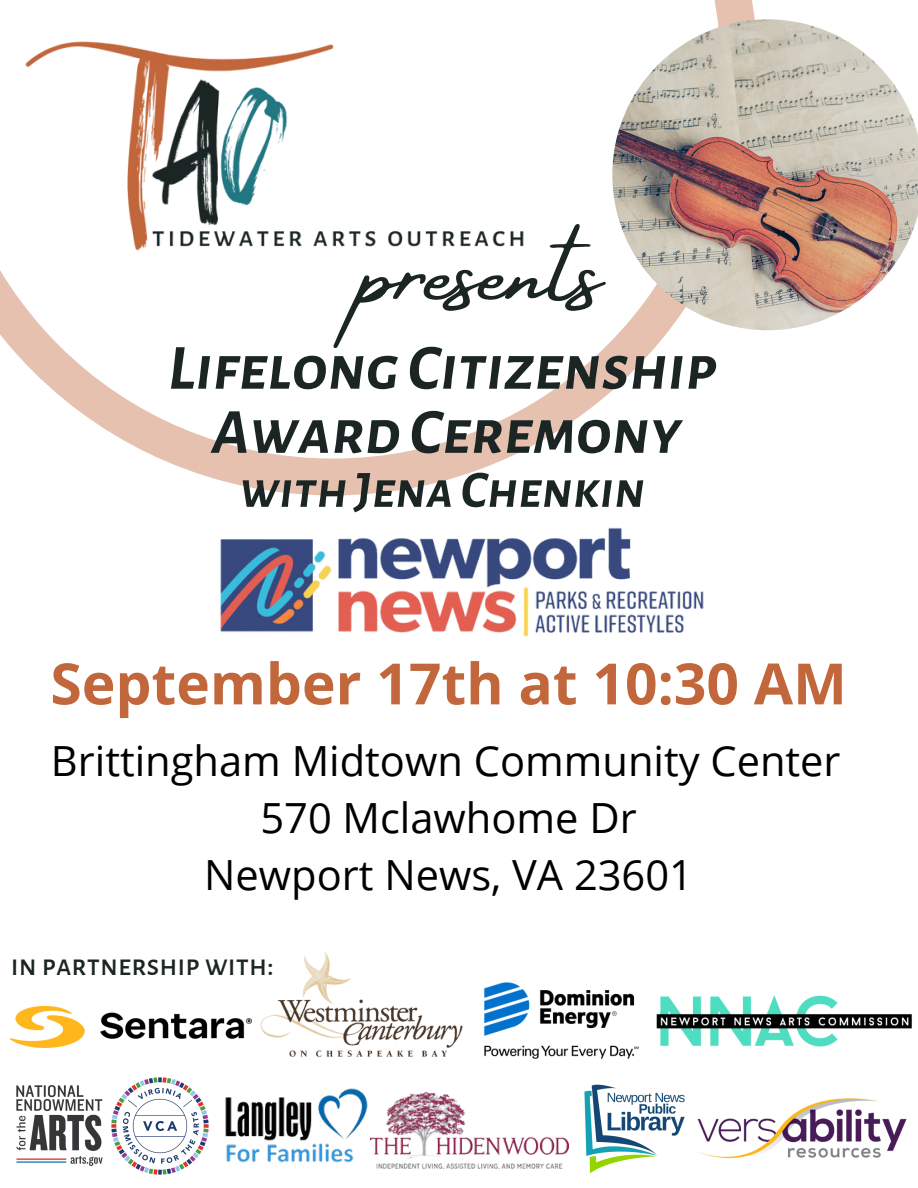
<style>
.page{position:relative;width:918px;height:1188px;background:#fff}
.page>*{position:absolute;margin:0;border:0;box-sizing:border-box;transform-origin:0 0}
.t1{font:108px "Amsterdam Four";color:#1b2524}
.t2{font:italic 700 64.5px/64.2px "Alegreya Sans SC";color:#1b2524;text-align:center}
.t3{font:700 57px "Open Sans";color:#c2663b}
.t4{font:italic 700 52.5px "Alegreya Sans SC";color:#1b2524}
.t5{font:41.55px/57.3px "Open Sans";color:#000;text-align:center}
.t6{font:500 30px "Alegreya Sans SC";color:#1b2524}
</style>
<div class="page">
<img style="left:16px;top:1085px;width:87px;height:81px">
<img style="left:697px;top:1098px;width:210px;height:61px">
<img style="left:656px;top:995px;width:256px;height:52px">
<img style="left:111px;top:1077px;width:98px;height:98px">
<img style="left:584px;top:1084px;width:101px;height:90px">
<img style="left:11px;top:1006px;width:213px;height:42px">
<img style="left:224px;top:952px;width:239px;height:105px">
<img style="left:370px;top:1092px;width:198px;height:77px">
<svg style="left:0;top:0;width:755px;height:495px"></svg>
<img style="left:11px;top:30px;width:519px;height:230px">
<img style="left:612px;top:19px;width:306px;height:311px">
<img style="left:225px;top:1088px;width:143px;height:75px">
<img style="left:220px;top:528px;width:484px;height:109px">
<img style="left:484px;top:982px;width:155px;height:77px">
<p class="t1" style="left:361px;top:211px;width:243px">presents</p>
<p class="t2" style="left:168px;top:337px;width:550px">Lifelong Citizenship<br>AwardCeremony</p>
<p class="t4" style="left:239px;top:465px;width:407px">withJena Chenkin</p>
<p class="t3" style="left:50px;top:644px;width:798px">September 17th at 10:30 AM</p>
<p class="t5" style="left:51px;top:731px;width:791px">Brittingham Midtown Community Center<br>570 Mclawhome Dr<br>Newport News, VA 23601</p>
<p class="t6" style="left:11px;top:951px;width:265px">in partnership with:</p>
</div>
